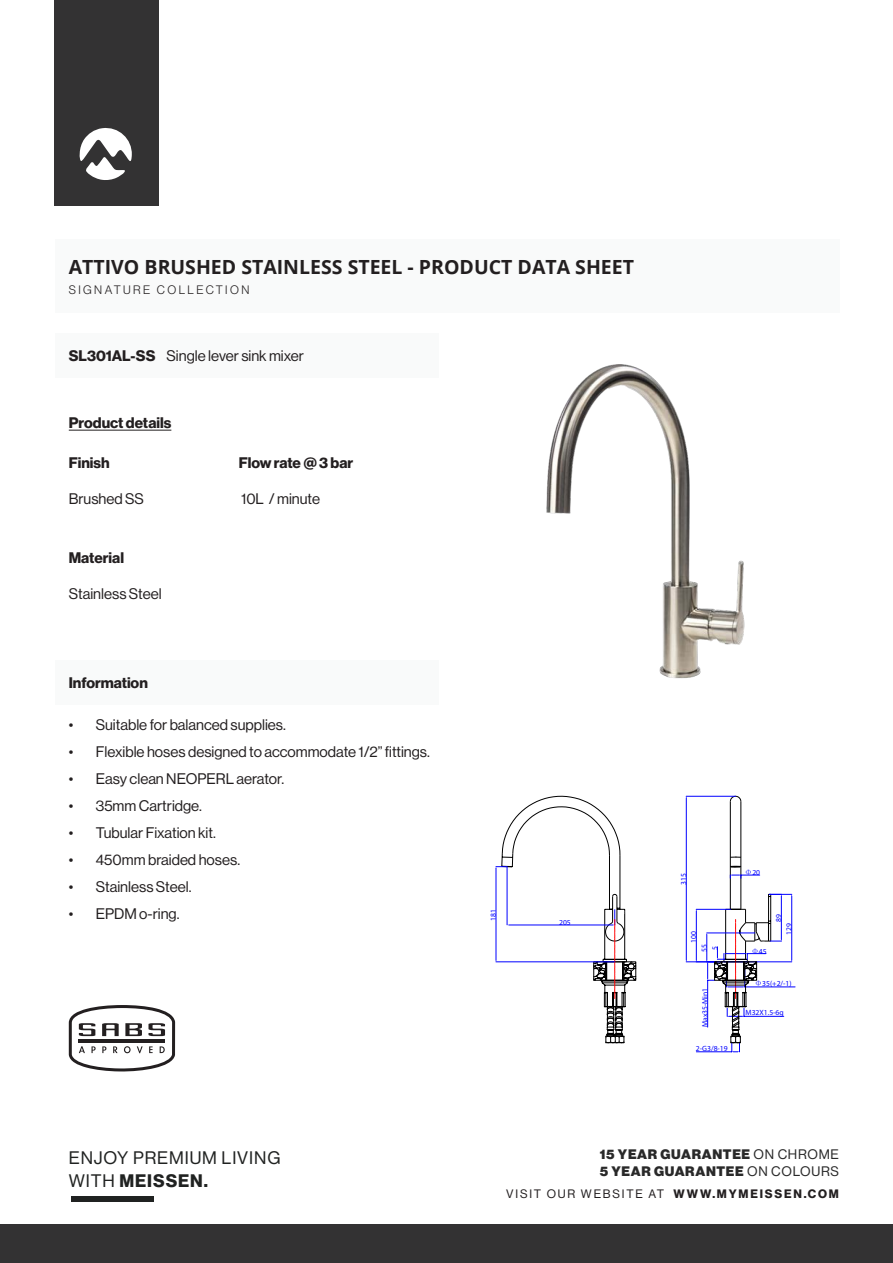
<style>
.page{position:relative;width:893px;height:1263px;background:#fff}
.page>*{position:absolute;margin:0;border:0;box-sizing:border-box;transform-origin:0 0}
.t1{font:700 19.5px "Open Sans";color:#231f20}
.t2{font:17.7px/22.8px "N Haas Grotesk DS Pro 55 Rg";letter-spacing:.05em;color:#202221}
.t3{font:15px "N Haas Grotesk DS Pro 55 Rg";color:#231f20}
.t4{font:15px "N Haas Grotesk DS Pro 75 Bd";color:#231f20}
.body_text{font:13.5px "N Haas Grotesk DS Pro 95 Blk";letter-spacing:.05em;color:#292929}
.body_text-2{font:12px "N Haas Grotesk DS Pro 55 Rg";letter-spacing:.15em;color:#231f20}
.t5{font:12px "N Haas Grotesk DS Pro 45 Lt";letter-spacing:.2em;color:#231f20}
.t6{font:7.65px "Myriad Pro";color:#00f}
.s1{font-family:"N Haas Grotesk DS Pro 75 Bd"}
.s2{font-family:"Sim Sun";font-size:7.5px}
.s3{font-family:"N Haas Grotesk DS Pro 55 Rg"}
</style>
<div class="page">
<div style="left:55px;top:333px;width:384px;height:44px;background:#f9fafa"></div>
<div style="left:54px;top:0;width:104px;height:205px;background:#333233"></div>
<svg style="left:80px;top:128px;width:52px;height:52px"></svg>
<div style="left:72px;top:1196px;width:82px;height:5px;background:#202221"></div>
<div style="left:0;top:1224px;width:893px;height:39px;background:#333233"></div>
<div style="left:55px;top:239px;width:785px;height:74px;background:#f9fafa"></div>
<div style="left:55px;top:660px;width:384px;height:44px;background:#f9fafa"></div>
<hr style="left:69px;top:430px;width:102px;height:1px;background:#231f20">
<img style="left:546px;top:364px;width:199px;height:315px">
<hr style="left:745px;top:987px;width:50px;height:1px;background:#00f">
<svg style="left:496px;top:796px;width:296px;height:256px"></svg>
<svg style="left:69px;top:1005px;width:106px;height:67px"></svg>
<p class="t1" style="left:69px;top:253px;width:567px">ATTIVO BRUSHED STAINLESS STEEL - PRODUCT DATA SHEET</p>
<p class="t5" style="left:69px;top:283px;width:182px">SIGNATURE COLLECTION</p>
<p class="t4" style="left:69px;top:347px;width:88px">SL301AL-SS</p>
<p class="t3" style="left:167px;top:347px;width:139px">Single lever sink mixer</p>
<p class="t4" style="left:69px;top:414px;width:104px">Product details</p>
<p class="t4" style="left:69px;top:454px;width:42px">Finish</p>
<p class="t3" style="left:69px;top:491px;width:77px">Brushed SS</p>
<p class="t4" style="left:69px;top:549px;width:57px">Material</p>
<p class="t3" style="left:69px;top:585px;width:94px">Stainless Steel</p>
<p class="t4" style="left:69px;top:674px;width:81px">Information</p>
<p class="t4" style="left:239px;top:454px;width:116px">Flow rate @ 3 bar</p>
<p class="t3" style="left:241px;top:491px;width:80px">10L / minute</p>
<p class="t3" style="left:69px;top:716px;width:219px">• Suitable for balanced supplies.</p>
<p class="t3" style="left:69px;top:743px;width:363px">• Flexible hoses designed to accommodate 1/2” fittings.</p>
<p class="t3" style="left:69px;top:770px;width:217px">• Easy clean NEOPERL aerator.</p>
<p class="t3" style="left:69px;top:797px;width:135px">• 35mm Cartridge.</p>
<p class="t3" style="left:69px;top:824px;width:149px">• Tubular Fixation kit.</p>
<p class="t3" style="left:69px;top:851px;width:173px">• 450mm braided hoses.</p>
<p class="t3" style="left:69px;top:878px;width:124px">• Stainless Steel.</p>
<p class="t3" style="left:69px;top:905px;width:112px">• EPDM o-ring.</p>
<p class="t2" style="left:69px;top:1146px;width:213px">ENJOY PREMIUM LIVING<br>WITH <span class="s1">MEISSEN.</span></p>
<p class="t6" style="left:489px;top:921px;width:13px;rotate:-90deg">181</p>
<p class="t6" style="left:559px;top:917px;width:13px">205</p>
<p class="t6" style="left:679px;top:885px;width:13px;rotate:-90deg">315</p>
<p class="t6" style="left:689px;top:943px;width:13px;rotate:-90deg">100</p>
<p class="t6" style="left:699px;top:951px;width:9px;rotate:-90deg">55</p>
<p class="t6" style="left:710px;top:950px;width:5px;rotate:-90deg">5</p>
<p class="t6" style="left:700px;top:1027px;width:41px;rotate:-90deg">Max35-Min1</p>
<p class="t6" style="left:696px;top:1043px;width:33px">2-G3/8-19</p>
<p class="t6" style="left:745px;top:868px;width:17px"><span class="s2">Φ</span>20</p>
<p class="t6" style="left:751px;top:946px;width:17px"><span class="s2">Φ</span>45</p>
<p class="t6" style="left:774px;top:921px;width:9px;rotate:-90deg">89</p>
<p class="t6" style="left:784px;top:935px;width:13px;rotate:-90deg">129</p>
<p class="t6" style="left:755px;top:978px;width:38px"><span class="s2">Φ</span>35(+2/-1)</p>
<p class="t6" style="left:746px;top:1008px;width:40px">M32X1.5-6g</p>
<p class="body_text" style="left:600px;top:1146px;width:241px">15 YEAR GUARANTEE <span class="s3">ON CHROME</span></p>
<p class="body_text" style="left:600px;top:1163px;width:241px">5 YEAR GUARANTEE <span class="s3">ON COLOURS</span></p>
<p class="body_text-2" style="left:506px;top:1187px;width:334px">VISIT OUR WEBSITE AT <span class="s1">WWW.MYMEISSEN.COM</span></p>
</div>
